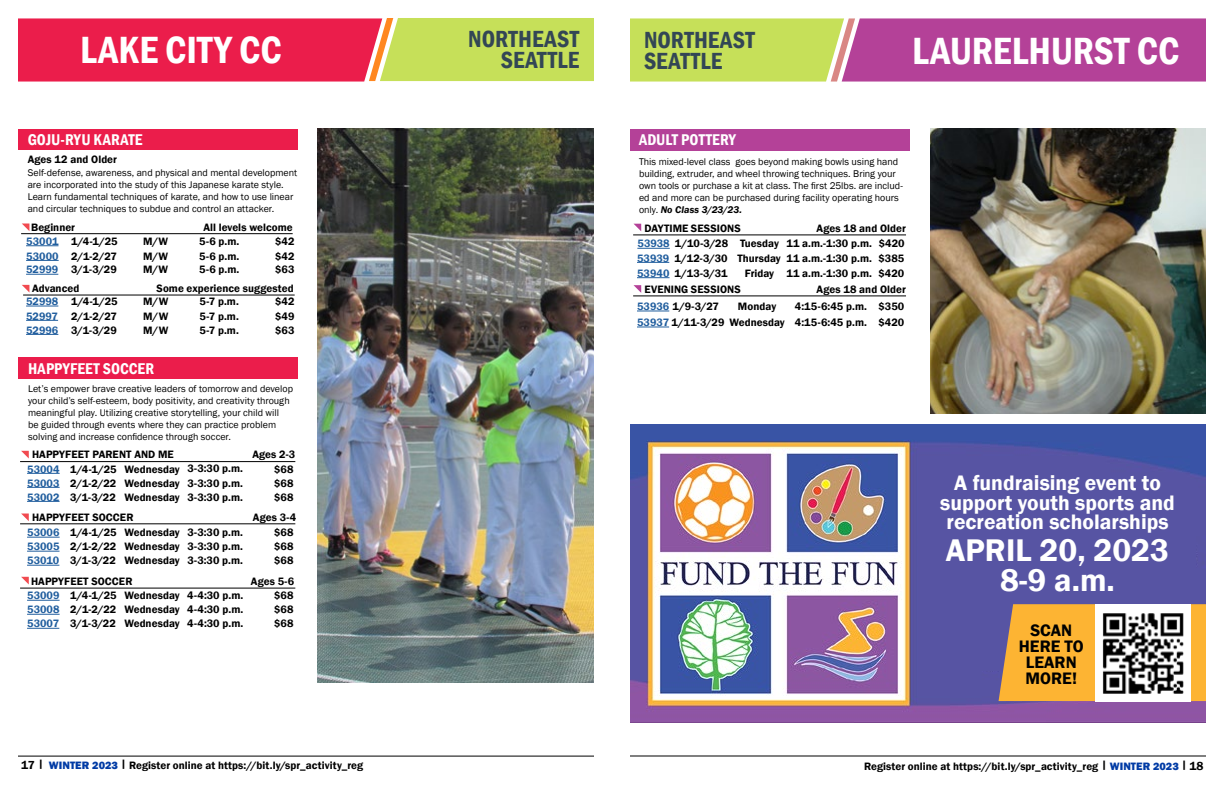
<style>
.page{position:relative;width:1224px;height:792px;background:#fff}
.page>*{position:absolute;margin:0;border:0;box-sizing:border-box;transform-origin:0 0}
.t1{font:600 condensed 39px "Franklin Gothic";color:#fff}
.t2{font:600 32.2px/30px "Franklin Gothic";color:#fff;text-align:center}
.t3{font:600 condensed 24px/21px "Franklin Gothic";letter-spacing:.01em;color:#334655}
.t4{font:600 21.6px/19.6px "Franklin Gothic";color:#fff;text-align:center}
.t5{font:600 17.1px/15.7px "Franklin Gothic";color:#000;text-align:center}
.t6{font:600 condensed 16px "Franklin Gothic";letter-spacing:.01em;color:#fff}
.t7{font:600 11px/15.3px "Franklin Gothic";letter-spacing:.005em;color:#000}
.t8{font:10px/12px "Franklin Gothic";color:#000}
.s1{color:#215e9e}
.s2{font-weight:600;font-style:italic}
.s3{font-size:12px}
.s4{font-weight:800;color:#013ba5}
</style>
<div class="page">
<hr style="left:18px;top:756px;width:576px;height:1px;background:#000">
<hr style="left:630px;top:756px;width:576px;height:1px;background:#000">
<svg style="left:18px;top:18px;width:576px;height:64px;background:#df6854"></svg>
<svg style="left:630px;top:18px;width:576px;height:64px;background:#bd8084"></svg>
<div style="left:18px;top:358px;width:279px;height:21px;background:#eb1d4b"></div>
<hr style="left:27px;top:487px;width:33px;height:1px;background:#215e9e">
<hr style="left:27px;top:473px;width:33px;height:1px;background:#215e9e">
<hr style="left:27px;top:501px;width:33px;height:1px;background:#215e9e">
<hr style="left:20px;top:588px;width:275px;height:1px;background:#000">
<svg style="left:21px;top:577px;width:8px;height:7px"></svg>
<hr style="left:27px;top:614px;width:33px;height:1px;background:#215e9e">
<hr style="left:27px;top:600px;width:33px;height:1px;background:#215e9e">
<hr style="left:27px;top:628px;width:32px;height:1px;background:#215e9e">
<hr style="left:20px;top:523px;width:275px;height:1px;background:#000">
<svg style="left:21px;top:514px;width:8px;height:7px"></svg>
<hr style="left:27px;top:551px;width:33px;height:1px;background:#215e9e">
<hr style="left:27px;top:537px;width:33px;height:1px;background:#215e9e">
<hr style="left:27px;top:565px;width:32px;height:1px;background:#215e9e">
<hr style="left:20px;top:461px;width:275px;height:1px;background:#000">
<svg style="left:21px;top:451px;width:8px;height:8px"></svg>
<div style="left:18px;top:129px;width:280px;height:20px;background:#eb1d4b"></div>
<hr style="left:26px;top:245px;width:33px;height:1px;background:#215e9e">
<hr style="left:26px;top:274px;width:32px;height:1px;background:#215e9e">
<hr style="left:26px;top:260px;width:33px;height:1px;background:#215e9e">
<svg style="left:22px;top:224px;width:7px;height:7px"></svg>
<hr style="left:21px;top:233px;width:272px;height:1px;background:#000">
<hr style="left:26px;top:306px;width:32px;height:1px;background:#215e9e">
<hr style="left:26px;top:320px;width:32px;height:1px;background:#215e9e">
<hr style="left:26px;top:334px;width:32px;height:1px;background:#215e9e">
<svg style="left:22px;top:285px;width:7px;height:7px"></svg>
<hr style="left:23px;top:295px;width:272px;height:1px;background:#000">
<img style="left:318px;top:129px;width:276px;height:553px">
<svg style="left:634px;top:224px;width:7px;height:7px"></svg>
<svg style="left:634px;top:285px;width:7px;height:8px"></svg>
<div style="left:630px;top:129px;width:279px;height:22px;background:#b44198"></div>
<hr style="left:633px;top:234px;width:273px;height:1px;background:#000">
<hr style="left:633px;top:295px;width:273px;height:1px;background:#000">
<hr style="left:637px;top:262px;width:32px;height:1px;background:#215e9e">
<hr style="left:637px;top:277px;width:33px;height:1px;background:#215e9e">
<hr style="left:637px;top:311px;width:32px;height:1px;background:#215e9e">
<hr style="left:637px;top:248px;width:33px;height:1px;background:#215e9e">
<hr style="left:637px;top:327px;width:32px;height:1px;background:#215e9e">
<img style="left:931px;top:129px;width:275px;height:285px">
<img style="left:630px;top:425px;width:576px;height:298px">
<div style="left:918px;top:480px;width:278px;height:191px;background:#5754a3"></div>
<svg style="left:999px;top:604px;width:207px;height:97px;background:#f2ad3a"></svg>
<img style="left:1095px;top:604px;width:96px;height:97px">
<h1 class="t1" style="left:80px;top:24px;width:203px">LAKE CITY CC</h1>
<h3 class="t6" style="left:28px;top:129px;width:116px">GOJU-RYU KARATE</h3>
<p class="t8" style="left:28px;top:167px;width:271px">Self-defense, awareness, and physical and mental development are incorporated into the study of this Japanese karate style.<br>Learn fundamental techniques of karate, and how to use linear and circular techniques to subdue and control an attacker.</p>
<p class="t7" style="left:26px;top:234px;width:93px"><span class="s1">53001</span> 1/4-1/25</p>
<p class="t7" style="left:143px;top:234px;width:27px">M/W</p>
<p class="t7" style="left:199px;top:234px;width:42px">5-6 p.m.</p>
<p class="t7" style="left:275px;top:234px;width:21px">$42</p>
<p class="t7" style="left:26px;top:262px;width:92px"><span class="s1">52999</span> 3/1-3/29</p>
<p class="t7" style="left:143px;top:262px;width:27px">M/W</p>
<p class="t7" style="left:199px;top:262px;width:42px">5-6 p.m.</p>
<p class="t7" style="left:275px;top:262px;width:21px">$63</p>
<p class="t7" style="left:28px;top:152px;width:91px">Ages 12 and Older</p>
<p class="t7" style="left:31px;top:220px;width:46px">Beginner</p>
<p class="t7" style="left:203px;top:220px;width:91px">All levels welcome</p>
<p class="t7" style="left:26px;top:248px;width:93px"><span class="s1">53000</span> 2/1-2/27</p>
<p class="t7" style="left:143px;top:248px;width:27px">M/W</p>
<p class="t7" style="left:199px;top:248px;width:42px">5-6 p.m.</p>
<p class="t7" style="left:275px;top:248px;width:21px">$42</p>
<p class="t7" style="left:32px;top:281px;width:49px">Advanced</p>
<p class="t7" style="left:157px;top:281px;width:139px">Some experience suggested</p>
<p class="t7" style="left:26px;top:294px;width:93px"><span class="s1">52998</span> 1/4-1/25</p>
<p class="t7" style="left:143px;top:294px;width:27px">M/W</p>
<p class="t7" style="left:200px;top:294px;width:41px">5-7 p.m.</p>
<p class="t7" style="left:275px;top:294px;width:21px">$42</p>
<p class="t7" style="left:26px;top:308px;width:92px"><span class="s1">52997</span> 2/1-2/27</p>
<p class="t7" style="left:143px;top:308px;width:27px">M/W</p>
<p class="t7" style="left:200px;top:308px;width:41px">5-7 p.m.</p>
<p class="t7" style="left:275px;top:308px;width:21px">$49</p>
<p class="t7" style="left:26px;top:322px;width:92px"><span class="s1">52996</span> 3/1-3/29</p>
<p class="t7" style="left:143px;top:322px;width:27px">M/W</p>
<p class="t7" style="left:200px;top:322px;width:41px">5-7 p.m.</p>
<p class="t7" style="left:275px;top:322px;width:21px">$63</p>
<h3 class="t6" style="left:28px;top:358px;width:128px">HAPPYFEET SOCCER</h3>
<p class="t8" style="left:28px;top:383px;width:266px">Let’s empower brave creative leaders of tomorrow and develop your child’s self-esteem, body positivity, and creativity through meaningful play. Utilizing creative storytelling, your child will<br>be guided through events where they can practice problem solving and increase confidence through soccer.</p>
<p class="t7" style="left:27px;top:475px;width:218px"><span class="s1">53003</span> 2/1-2/22 Wednesday 3-3:30 p.m.</p>
<p class="t7" style="left:274px;top:475px;width:21px">$68</p>
<p class="t7" style="left:32px;top:447px;width:143px">HAPPYFEET PARENT AND ME</p>
<p class="t7" style="left:252px;top:447px;width:44px">Ages 2-3</p>
<p class="t7" style="left:27px;top:461px;width:218px"><span class="s1">53004</span> 1/4-1/25 Wednesday 3-3:30 p.m.</p>
<p class="t7" style="left:274px;top:461px;width:21px">$68</p>
<p class="t7" style="left:27px;top:489px;width:218px"><span class="s1">53002</span> 3/1-3/22 Wednesday 3-3:30 p.m.</p>
<p class="t7" style="left:274px;top:489px;width:21px">$68</p>
<p class="t7" style="left:32px;top:510px;width:103px">HAPPYFEET SOCCER</p>
<p class="t7" style="left:253px;top:509px;width:45px">Ages 3-4</p>
<p class="t7" style="left:27px;top:539px;width:218px"><span class="s1">53005</span> 2/1-2/22 Wednesday 3-3:30 p.m.</p>
<p class="t7" style="left:274px;top:539px;width:21px">$68</p>
<p class="t7" style="left:27px;top:525px;width:218px"><span class="s1">53006</span> 1/4-1/25 Wednesday 3-3:30 p.m.</p>
<p class="t7" style="left:274px;top:525px;width:21px">$68</p>
<p class="t7" style="left:27px;top:553px;width:218px"><span class="s1">53010</span> 3/1-3/22 Wednesday 3-3:30 p.m.</p>
<p class="t7" style="left:274px;top:553px;width:21px">$68</p>
<p class="t7" style="left:31px;top:573px;width:103px">HAPPYFEET SOCCER</p>
<p class="t7" style="left:251px;top:573px;width:45px">Ages 5-6</p>
<p class="t7" style="left:27px;top:602px;width:218px"><span class="s1">53008</span> 2/1-2/22 Wednesday 4-4:30 p.m.</p>
<p class="t7" style="left:274px;top:602px;width:21px">$68</p>
<p class="t7" style="left:27px;top:588px;width:218px"><span class="s1">53009</span> 1/4-1/25 Wednesday 4-4:30 p.m.</p>
<p class="t7" style="left:274px;top:588px;width:21px">$68</p>
<p class="t7" style="left:27px;top:616px;width:218px"><span class="s1">53007</span> 3/1-3/22 Wednesday 4-4:30 p.m.</p>
<p class="t7" style="left:274px;top:616px;width:21px">$68</p>
<h3 class="t3" style="left:468px;top:28px;width:112px">NORTHEAST</h3>
<h3 class="t3" style="left:501px;top:49px;width:80px">SEATTLE</h3>
<h3 class="t3" style="left:644px;top:29px;width:112px">NORTHEAST<br>SEATTLE</h3>
<h1 class="t1" style="left:912px;top:25px;width:268px">LAURELHURST CC</h1>
<h3 class="t6" style="left:639px;top:129px;width:98px">ADULT POTTERY</h3>
<p class="t8" style="left:639px;top:156px;width:265px">This mixed-level class goes beyond making bowls using hand building, extruder, and wheel throwing techniques. Bring your own tools or purchase a kit at class. The first 25lbs. are includ&shy;ed and more can be purchased during facility operating hours only. <span class="s2">No Class 3/23/23.</span></p>
<p class="t7" style="left:645px;top:221px;width:98px">DAYTIME SESSIONS</p>
<p class="t7" style="left:817px;top:220px;width:91px">Ages 18 and Older</p>
<p class="t7" style="left:637px;top:236px;width:269px"><span class="s1">53938</span> 1/10-3/28 Tuesday 11 a.m.-1:30 p.m. $420</p>
<p class="t7" style="left:637px;top:250px;width:269px"><span class="s1">53939</span> 1/12-3/30 Thursday 11 a.m.-1:30 p.m. $385<br><span class="s1">53940</span> 1/13-3/31</p>
<p class="t7" style="left:745px;top:266px;width:161px">Friday 11 a.m.-1:30 p.m. $420</p>
<p class="t7" style="left:645px;top:282px;width:98px">EVENING SESSIONS</p>
<p class="t7" style="left:817px;top:282px;width:91px">Ages 18 and Older</p>
<p class="t7" style="left:637px;top:299px;width:84px"><span class="s1">53936</span> 1/9-3/27</p>
<p class="t7" style="left:738px;top:299px;width:40px">Monday</p>
<p class="t7" style="left:795px;top:299px;width:111px">4:15-6:45 p.m. $350</p>
<p class="t7" style="left:637px;top:315px;width:269px"><span class="s1">53937</span> 1/11-3/29 Wednesday 4:15-6:45 p.m. $420</p>
<h3 class="t4" style="left:940px;top:473px;width:236px">A fundraising event to support youth sports and recreation scholarships</h3>
<h2 class="t2" style="left:946px;top:536px;width:225px">APRIL 20, 2023<br>8-9 a.m.</h2>
<h3 class="t5" style="left:1019px;top:623px;width:66px">SCAN<br>HERE TO<br>LEARN<br>MORE!</h3>
<p class="t7" style="left:21px;top:757px;width:344px"><span class="s3">17</span> | <span class="s4">WINTER 2023</span> | Register online at https://bit.ly/spr_activity_reg</p>
<p class="t7" style="left:864px;top:759px;width:341px">Register online at https://bit.ly/spr_activity_reg | <span class="s4">WINTER 2023</span> | <span class="s3">18</span></p>
</div>
